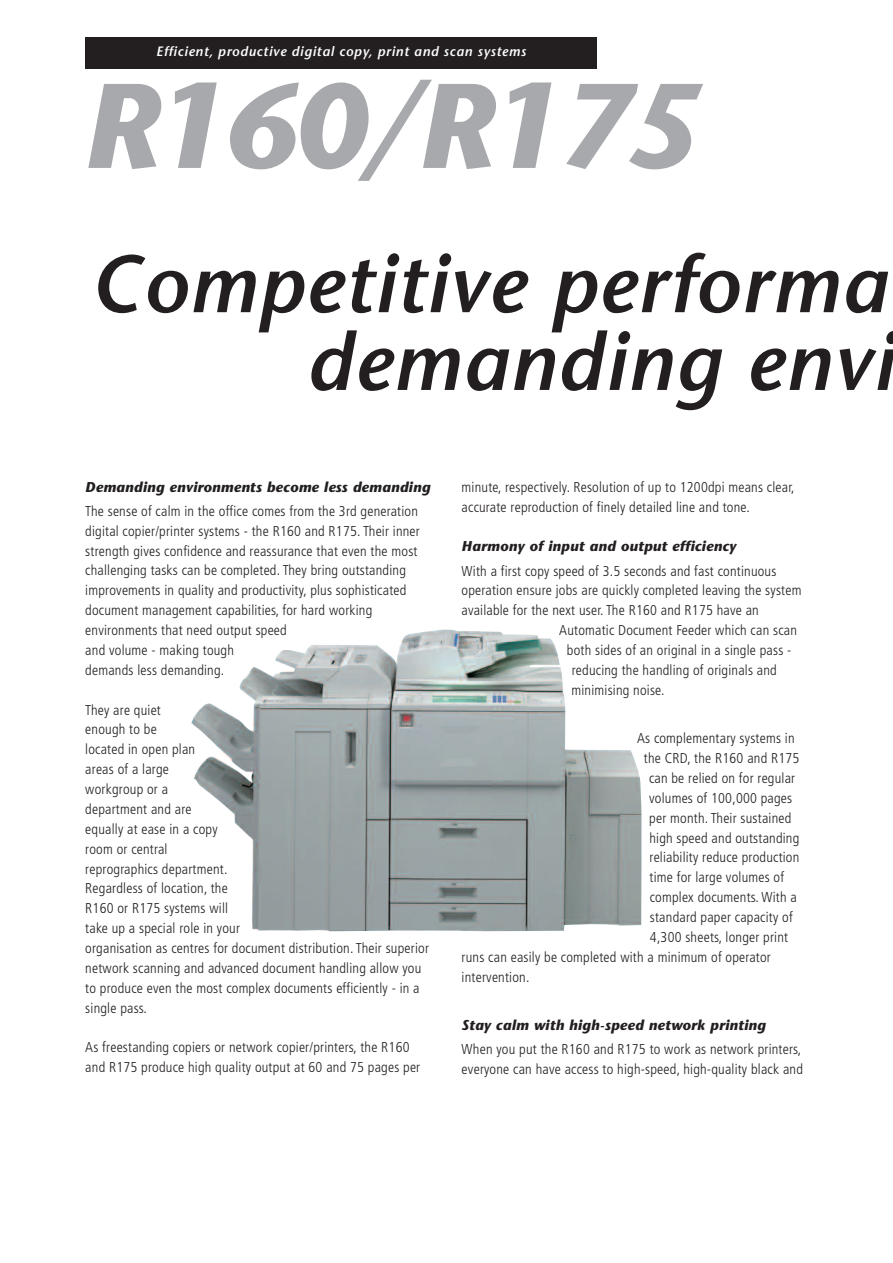
<style>
.page{position:relative;width:893px;height:1263px;background:#fff}
.page>*{position:absolute;margin:0;border:0;box-sizing:border-box;transform-origin:0 0}
.t1{font:italic 700 120px "Stone Sans";letter-spacing:-.05em;color:#a8a9ad}
.t2{font:italic 600 81px/77.7px "Stone Sans";letter-spacing:.015em;color:#231f20;text-align:right}
.t3{font:300 condensed 14.25px/19.8px "Frutiger";letter-spacing:.015em;color:#231f20}
.t4{font:italic 700 14.25px "Stone Sans";letter-spacing:.015em;color:#231f20}
.t5{font:italic 600 13.5px "Stone Sans";letter-spacing:.05em;color:#fff}
</style>
<div class="page">
<div style="left:85px;top:37px;width:512px;height:31px;background:#231f20"></div>
<img style="left:191px;top:629px;width:450px;height:302px">
<p class="t5" style="left:156px;top:46px;width:371px">Efficient, productive digital copy, print and scan systems</p>
<h1 class="t1" style="left:82px;top:80px;width:621px">R160/R175</h1>
<h2 class="t2" style="left:90px;top:254px;width:805px">Competitive performa demanding envi</h2>
<p class="t4" style="left:85px;top:481px;width:347px">Demanding environments become less demanding</p>
<p class="t3" style="left:85px;top:502px;width:336px">The sense of calm in the office comes from the 3rd generation digital copier/printer systems - the R160 and R175. Their inner strength gives confidence and reassurance that even the most challenging tasks can be completed. They bring outstanding improvements in quality and productivity, plus sophisticated document management capabilities, for hard working environments that need output speed<br>and volume - making tough<br>demands less demanding.</p>
<p class="t3" style="left:85px;top:701px;width:345px">They are quiet<br>enough to be<br>located in open plan<br>areas of a large<br>workgroup or a<br>department and are<br>equally at ease in a copy<br>room or central<br>reprographics department.<br>Regardless of location, the<br>R160 or R175 systems will<br>take up a special role in your<br>organisation as centres for document distribution. Their superior network scanning and advanced document handling allow you to produce even the most complex documents efficiently - in a single pass.</p>
<p class="t3" style="left:85px;top:1039px;width:336px">As freestanding copiers or network copier/printers, the R160 and R175 produce high quality output at 60 and 75 pages per</p>
<p class="t3" style="left:462px;top:478px;width:334px">minute, respectively. Resolution of up to 1200dpi means clear, accurate reproduction of finely detailed line and tone.</p>
<p class="t4" style="left:462px;top:541px;width:276px">Harmony of input and output efficiency</p>
<p class="t3" style="left:462px;top:562px;width:316px">With a first copy speed of 3.5 seconds and fast continuous</p>
<p class="t3" style="left:462px;top:582px;width:341px">operation ensure jobs are quickly completed leaving the system</p>
<p class="t3" style="left:462px;top:602px;width:299px">available for the next user. The R160 and R175 have an</p>
<p class="t3" style="left:559px;top:621px;width:239px">Automatic Document Feeder which can scan</p>
<p class="t3" style="left:567px;top:641px;width:226px">both sides of an original in a single pass -</p>
<p class="t3" style="left:572px;top:661px;width:207px">reducing the handling of originals and</p>
<p class="t3" style="left:571px;top:681px;width:94px">minimising noise.</p>
<p class="t3" style="left:637px;top:729px;width:159px">As complementary systems in</p>
<p class="t3" style="left:644px;top:749px;width:157px">the CRD, the R160 and R175</p>
<p class="t3" style="left:649px;top:769px;width:148px">can be relied on for regular</p>
<p class="t3" style="left:649px;top:789px;width:145px">volumes of 100,000 pages</p>
<p class="t3" style="left:649px;top:809px;width:144px">per month. Their sustained</p>
<p class="t3" style="left:649px;top:829px;width:151px">high speed and outstanding</p>
<p class="t3" style="left:649px;top:849px;width:151px">reliability reduce production</p>
<p class="t3" style="left:650px;top:868px;width:136px">time for large volumes of</p>
<p class="t3" style="left:650px;top:888px;width:149px">complex documents. With a</p>
<p class="t3" style="left:650px;top:908px;width:144px">standard paper capacity of</p>
<p class="t3" style="left:650px;top:928px;width:140px">4,300 sheets, longer print</p>
<p class="t3" style="left:462px;top:948px;width:311px">runs can easily be completed with a minimum of operator</p>
<p class="t3" style="left:462px;top:968px;width:69px">intervention.</p>
<p class="t4" style="left:462px;top:1019px;width:306px">Stay calm with high-speed network printing</p>
<p class="t3" style="left:462px;top:1040px;width:343px">When you put the R160 and R175 to work as network printers, everyone can have access to high-speed, high-quality black and</p>
</div>
